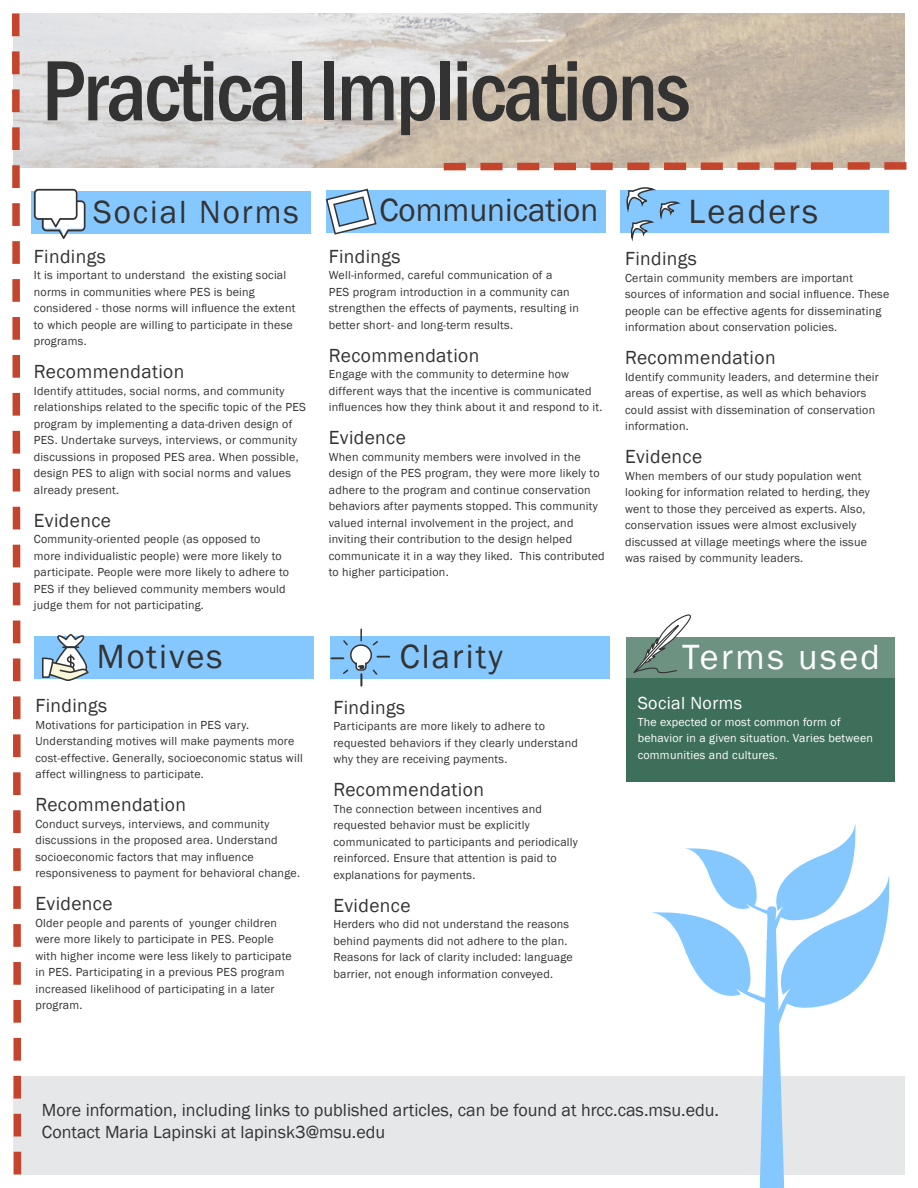
<style>
.page{position:relative;width:918px;height:1188px;background:#fff}
.page>*{position:absolute;margin:0;border:0;box-sizing:border-box;transform-origin:0 0}
.t1{font:500 condensed 88.5px "Franklin Gothic";letter-spacing:-.03em;color:#333}
.t2{font:36px "Franklin Gothic";letter-spacing:.07em;color:#fff}
.t3{font:34.5px "Franklin Gothic";letter-spacing:.06em;color:#333}
.t4{font:33px "Franklin Gothic";color:#333}
.t5{font:33px "Franklin Gothic";letter-spacing:.06em;color:#333}
.t6{font:19.5px "Franklin Gothic";letter-spacing:.02em;color:#333}
.t7{font:18px "Franklin Gothic";color:#333}
.t8{font:18px "Franklin Gothic";letter-spacing:.02em;color:#fff}
.t9{font:12px/16.5px "Franklin Gothic";letter-spacing:.02em;color:#333}
.t10{font:12px/16.5px "Franklin Gothic";letter-spacing:.02em;color:#fff}
</style>
<div class="page">
<div style="left:13px;top:1076px;width:891px;height:98px;background:#e6e7e9"></div>
<img style="left:25px;top:14px;width:879px;height:153px">
<svg style="left:12px;top:13px;width:13px;height:1162px"></svg>
<div style="left:626px;top:637px;width:269px;height:145px;background:#3e6f5a"></div>
<div style="left:626px;top:637px;width:278px;height:41px;background:#6d9282"></div>
<svg style="left:633px;top:614px;width:58px;height:60px"></svg>
<div style="left:31px;top:191px;width:280px;height:42px;background:#85c8ff"></div>
<div style="left:326px;top:190px;width:279px;height:43px;background:#85c8ff"></div>
<div style="left:620px;top:191px;width:269px;height:42px;background:#85c8ff"></div>
<div style="left:34px;top:636px;width:280px;height:43px;background:#85c8ff"></div>
<div style="left:330px;top:636px;width:280px;height:43px;background:#85c8ff"></div>
<svg style="left:436px;top:158px;width:471px;height:13px;background:#cf9b87"></svg>
<svg style="left:351px;top:645px;width:20px;height:20px"></svg>
<div style="left:350px;top:644px;width:22px;height:22px;border:2px solid #333;border-radius:50%"></div>
<div style="left:356px;top:661px;width:10px;height:9px;background:#fff;border-radius:3px"></div>
<div style="left:355px;top:660px;width:12px;height:11px;border:2px solid #333;border-radius:3px"></div>
<svg style="left:372px;top:641px;width:6px;height:5px"></svg>
<svg style="left:377px;top:656px;width:12px;height:1px"></svg>
<svg style="left:372px;top:669px;width:6px;height:6px"></svg>
<svg style="left:360px;top:629px;width:2px;height:12px"></svg>
<svg style="left:343px;top:640px;width:5px;height:6px"></svg>
<svg style="left:331px;top:658px;width:13px;height:1px"></svg>
<svg style="left:357px;top:665px;width:8px;height:21px"></svg>
<svg style="left:343px;top:669px;width:6px;height:5px"></svg>
<div style="left:353px;top:651px;width:16px;height:13px;background:#fff;border-radius:50%"></div>
<svg style="left:660px;top:201px;width:20px;height:19px"></svg>
<svg style="left:626px;top:187px;width:28px;height:55px"></svg>
<svg style="left:42px;top:634px;width:47px;height:47px"></svg>
<svg style="left:34px;top:189px;width:52px;height:50px"></svg>
<svg style="left:325px;top:188px;width:52px;height:47px"></svg>
<svg style="left:651px;top:824px;width:247px;height:364px"></svg>
<p class="t1" style="left:42px;top:33px;width:650px">Practical Implications</p>
<p class="t5" style="left:93px;top:192px;width:207px">Social Norms</p>
<p class="t4" style="left:380px;top:189px;width:220px">Communication</p>
<p class="t3" style="left:689px;top:190px;width:131px">Leaders</p>
<p class="t6" style="left:34px;top:244px;width:73px">Findings</p>
<p class="t9" style="left:34px;top:267px;width:263px">It is important to understand the existing social norms in communities where PES is being considered - those norms will influence the extent to which people are willing to participate in these programs.</p>
<p class="t6" style="left:34px;top:360px;width:152px">Recommendation</p>
<p class="t9" style="left:34px;top:383px;width:274px">Identify attitudes, social norms, and community relationships related to the specific topic of the PES program by implementing a data-driven design of PES. Undertake surveys, interviews, or community discussions in proposed PES area. When possible, design PES to align with social norms and values already present.</p>
<p class="t6" style="left:34px;top:508px;width:79px">Evidence</p>
<p class="t9" style="left:34px;top:531px;width:257px">Community-oriented people (as opposed to more individualistic people) were more likely to participate. People were more likely to adhere to PES if they believed community members would judge them for not participating.</p>
<p class="t6" style="left:329px;top:244px;width:73px">Findings</p>
<p class="t9" style="left:329px;top:267px;width:252px">Well-informed, careful communication of a<br>PES program introduction in a community can strengthen the effects of payments, resulting in better short- and long-term results.</p>
<p class="t6" style="left:329px;top:343px;width:152px">Recommendation</p>
<p class="t9" style="left:329px;top:366px;width:275px">Engage with the community to determine how different ways that the incentive is communicated influences how they think about it and respond to it.</p>
<p class="t6" style="left:329px;top:426px;width:79px">Evidence</p>
<p class="t9" style="left:329px;top:449px;width:277px">When community members were involved in the design of the PES program, they were more likely to adhere to the program and continue conservation behaviors after payments stopped. This community valued internal involvement in the project, and inviting their contribution to the design helped communicate it in a way they liked. This contributed to higher participation.</p>
<p class="t3" style="left:97px;top:635px;width:127px">Motives</p>
<p class="t3" style="left:400px;top:635px;width:104px">Clarity</p>
<p class="t6" style="left:35px;top:694px;width:73px">Findings</p>
<p class="t9" style="left:35px;top:717px;width:269px">Motivations for participation in PES vary.<br>Understanding motives will make payments more cost-effective. Generally, socioeconomic status will affect willingness to participate.</p>
<p class="t6" style="left:35px;top:793px;width:152px">Recommendation</p>
<p class="t9" style="left:35px;top:816px;width:266px">Conduct surveys, interviews, and community discussions in the proposed area. Understand socioeconomic factors that may influence responsiveness to payment for behavioral change.</p>
<p class="t6" style="left:35px;top:892px;width:79px">Evidence</p>
<p class="t9" style="left:35px;top:915px;width:258px">Older people and parents of younger children were more likely to participate in PES. People with higher income were less likely to participate in PES. Participating in a previous PES program increased likelihood of participating in a later program.</p>
<p class="t6" style="left:333px;top:695px;width:73px">Findings</p>
<p class="t9" style="left:333px;top:718px;width:246px">Participants are more likely to adhere to requested behaviors if they clearly understand why they are receiving payments.</p>
<p class="t6" style="left:333px;top:778px;width:152px">Recommendation</p>
<p class="t9" style="left:333px;top:801px;width:246px">The connection between incentives and requested behavior must be explicitly communicated to participants and periodically reinforced. Ensure that attention is paid to explanations for payments.</p>
<p class="t6" style="left:333px;top:893px;width:79px">Evidence</p>
<p class="t9" style="left:333px;top:916px;width:241px">Herders who did not understand the reasons behind payments did not adhere to the plan.<br>Reasons for lack of clarity included: language barrier, not enough information conveyed.</p>
<p class="t6" style="left:625px;top:247px;width:73px">Findings</p>
<p class="t9" style="left:625px;top:270px;width:266px">Certain community members are important sources of information and social influence. These people can be effective agents for disseminating information about conservation policies.</p>
<p class="t6" style="left:625px;top:346px;width:152px">Recommendation</p>
<p class="t9" style="left:625px;top:369px;width:255px">Identify community leaders, and determine their areas of expertise, as well as which behaviors could assist with dissemination of conservation information.</p>
<p class="t6" style="left:625px;top:445px;width:79px">Evidence</p>
<p class="t9" style="left:625px;top:468px;width:246px">When members of our study population went looking for information related to herding, they went to those they perceived as experts. Also, conservation issues were almost exclusively discussed at village meetings where the issue was raised by community leaders.</p>
<p class="t2" style="left:682px;top:635px;width:199px">Terms used</p>
<p class="t8" style="left:638px;top:692px;width:106px">Social Norms</p>
<p class="t10" style="left:638px;top:714px;width:237px">The expected or most common form of behavior in a given situation. Varies between communities and cultures.</p>
<p class="t7" style="left:42px;top:1099px;width:679px">More information, including links to published articles, can be found at hrcc.cas.msu.edu.</p>
<p class="t7" style="left:42px;top:1121px;width:345px">Contact Maria Lapinski at lapinsk3@msu.edu</p>
</div>
